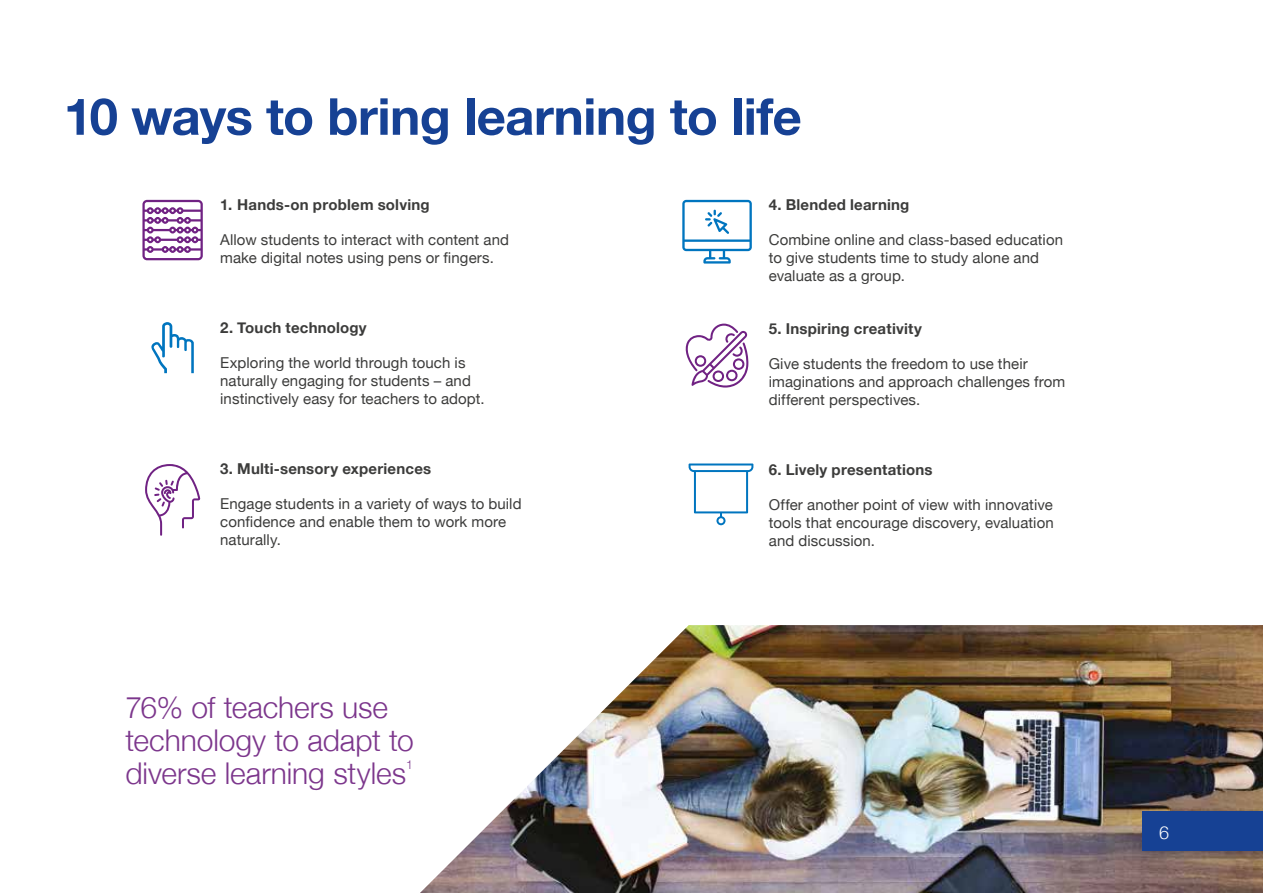
<style>
.page{position:relative;width:1263px;height:893px;background:#fff}
.page>*{position:absolute;margin:0;border:0;box-sizing:border-box;transform-origin:0 0}
.t1{font:700 51px "Helvetica Neue";letter-spacing:-.015em;color:#164194}
.t2{font:300 30px/33px "Helvetica Neue";color:#7c368c}
.t3{font:300 18px "Helvetica Neue";color:#fff}
.t4{font:15px/18px "Helvetica Neue";letter-spacing:.005em;color:#3c3c3b}
.t5{font:700 15px "Helvetica Neue";letter-spacing:.015em;color:#3c3c3b}
.t6{font:300 12.3px "Helvetica Neue";color:#7c368c}
</style>
<div class="page">
<img style="left:420px;top:625px;width:843px;height:268px">
<div style="left:1142px;top:811px;width:121px;height:40px;background:#164194"></div>
<svg style="left:142px;top:200px;width:61px;height:60px"></svg>
<svg style="left:151px;top:322px;width:43px;height:51px"></svg>
<svg style="left:145px;top:464px;width:55px;height:72px"></svg>
<svg style="left:682px;top:200px;width:70px;height:64px"></svg>
<svg style="left:685px;top:324px;width:64px;height:64px"></svg>
<svg style="left:688px;top:463px;width:65px;height:62px"></svg>
<h1 class="t1" style="left:64px;top:77px;width:739px">10 ways to bring learning to life</h1>
<p class="t5" style="left:220px;top:193px;width:211px">1. Hands-on problem solving</p>
<p class="t4" style="left:220px;top:232px;width:290px">Allow students to interact with content and make digital notes using pens or fingers.</p>
<p class="t5" style="left:220px;top:316px;width:148px">2. Touch technology</p>
<p class="t4" style="left:220px;top:355px;width:266px">Exploring the world through touch is naturally engaging for students – and instinctively easy for teachers to adopt.</p>
<p class="t5" style="left:220px;top:457px;width:212px">3. Multi-sensory experiences</p>
<p class="t4" style="left:220px;top:496px;width:303px">Engage students in a variety of ways to build confidence and enable them to work more naturally.</p>
<h2 class="t2" style="left:125px;top:689px;width:290px">76% of teachers use technology to adapt to diverse learning styles</h2>
<p class="t6" style="left:406px;top:755px;width:8px">1</p>
<p class="t5" style="left:769px;top:193px;width:142px">4. Blended learning</p>
<p class="t4" style="left:769px;top:232px;width:296px">Combine online and class-based education to give students time to study alone and evaluate as a group.</p>
<p class="t5" style="left:769px;top:317px;width:155px">5. Inspiring creativity</p>
<p class="t4" style="left:769px;top:356px;width:298px">Give students the freedom to use their imaginations and approach challenges from different perspectives.</p>
<p class="t5" style="left:769px;top:458px;width:165px">6. Lively presentations</p>
<p class="t4" style="left:769px;top:497px;width:286px;text-align:justify">Offer another point of view with innovative tools that encourage discovery, evaluation and discussion.</p>
<p class="t3" style="left:1159px;top:818px;width:12px">6</p>
</div>
